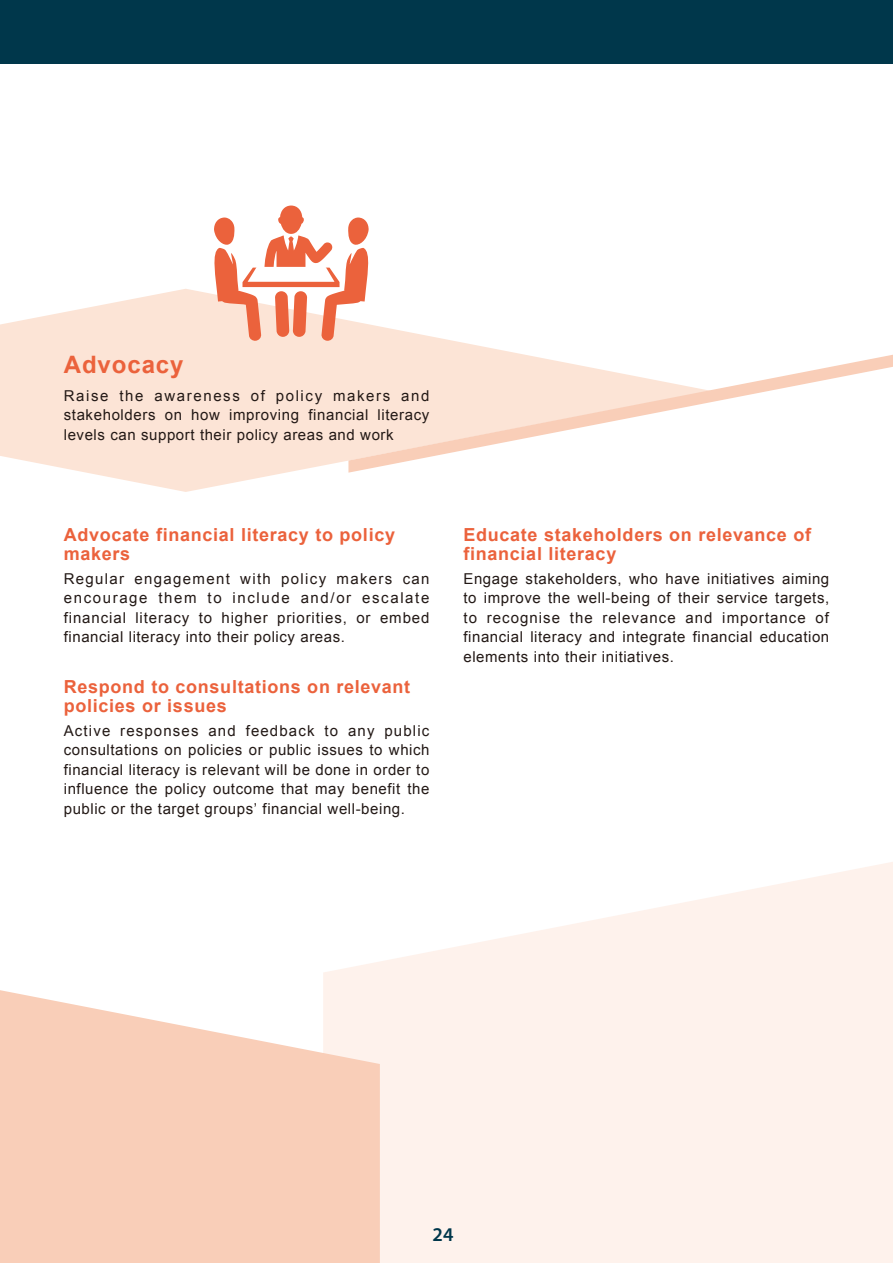
<style>
.page{position:relative;width:893px;height:1263px;background:#fff}
.page>*{position:absolute;margin:0;border:0;box-sizing:border-box;transform-origin:0 0}
.t1{font:700 24px "Arial";letter-spacing:.04em;color:#eb623c}
.t2{font:600 19.5px "Myriad Pro";color:#00374b}
.t3{font:700 18px/19.5px "Arial";letter-spacing:.04em;color:#eb623c}
.t4{font:15px/19.5px "Arial";letter-spacing:.04em;color:#231916;text-align:justify}
</style>
<div class="page">
<svg style="left:323px;top:862px;width:570px;height:401px;fill:#fef2ec"></svg>
<svg style="left:0;top:289px;width:525px;height:203px;fill:#fce4d6"></svg>
<svg style="left:0;top:990px;width:380px;height:273px;fill:#f9ceb8"></svg>
<svg style="left:211px;top:206px;width:161px;height:135px"></svg>
<svg style="left:348px;top:355px;width:545px;height:118px"></svg>
<div style="left:0;top:0;width:893px;height:64px;background:#00374b"></div>
<h1 class="t1" style="left:64px;top:348px;width:121px">Advocacy</h1>
<p class="t4" style="left:64px;top:386px;width:367px">Raise the awareness of policy makers and stakeholders on how improving financial literacy levels can support their policy areas and work</p>
<p class="t3" style="left:64px;top:525px;width:333px">Advocate financial literacy to policy makers</p>
<p class="t4" style="left:64px;top:569px;width:367px">Regular engagement with policy makers can encourage them to include and/or escalate financial literacy to higher priorities, or embed financial literacy into their policy areas.</p>
<p class="t3" style="left:64px;top:677px;width:348px">Respond to consultations on relevant policies or issues</p>
<p class="t4" style="left:64px;top:721px;width:367px">Active responses and feedback to any public consultations on policies or public issues to which financial literacy is relevant will be done in order to influence the policy outcome that may benefit the public or the target groups’ financial well-being.</p>
<p class="t3" style="left:463px;top:525px;width:349px">Educate stakeholders on relevance of financial literacy</p>
<p class="t4" style="left:463px;top:569px;width:367px">Engage stakeholders, who have initiatives aiming to improve the well-being of their service targets, to recognise the relevance and importance of financial literacy and integrate financial education elements into their initiatives.</p>
<h2 class="t2" style="left:432px;top:1222px;width:23px">24</h2>
</div>
